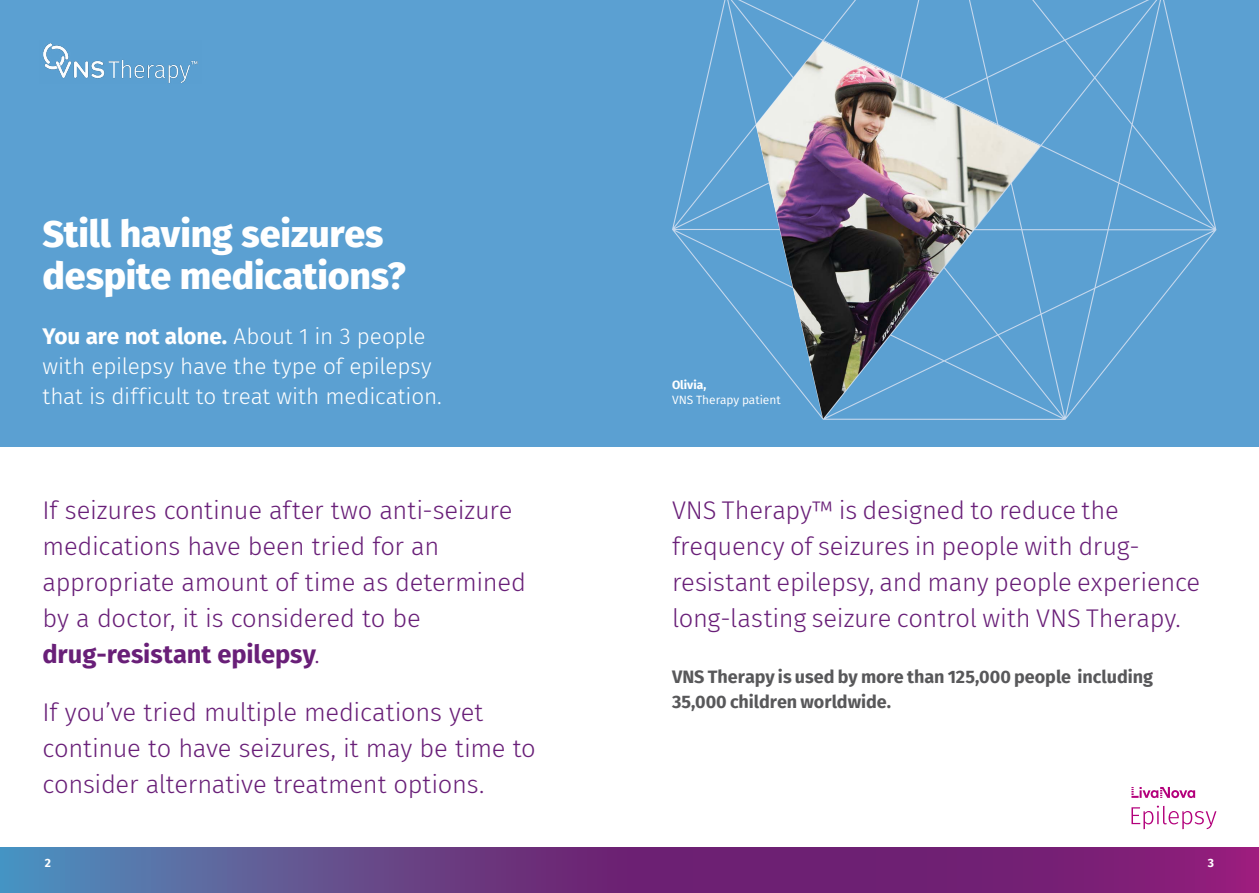
<style>
.page{position:relative;width:1259px;height:893px;background:#fff}
.page>*{position:absolute;margin:0;border:0;box-sizing:border-box;transform-origin:0 0}
.t1{font:800 37.5px/42px "Fira Sans";letter-spacing:-.005em;color:#fff}
.t2{font:300 25.5px/36.2px "Fira Sans";letter-spacing:-.01em;color:#691f78}
.t3{font:300 22.5px/29.7px "Fira Sans";letter-spacing:-.01em;color:#fff}
.t4{font:700 18px/25.5px "Fira Sans";color:#58585a}
.t5{font:12px "Fira Sans";color:#fff}
.t6{font:700 12px "Fira Sans";color:#fff}
.s1{font-weight:700}
</style>
<div class="page">
<svg style="left:0;top:848px;width:1259px;height:45px"></svg>
<div style="left:0;top:0;width:1259px;height:446px;background:#5ba0d2"></div>
<svg style="left:672px;top:0;width:544px;height:420px"></svg>
<svg style="left:1131px;top:787px;width:64px;height:11px"></svg>
<svg style="left:1131px;top:806px;width:85px;height:23px"></svg>
<img style="left:756px;top:41px;width:284px;height:378px">
<img style="left:43px;top:43px;width:155px;height:40px">
<h1 class="t1" style="left:43px;top:209px;width:365px">Still having seizures despite medications?</h1>
<p class="t3" style="left:43px;top:322px;width:401px"><span class="s1">You are not alone.</span> About 1 in 3 people with epilepsy have the type of epilepsy that is difficult to treat with medication.</p>
<p class="t2" style="left:43px;top:492px;width:485px">If seizures continue after two anti-seizure medications have been tried for an appropriate amount of time as determined by a doctor, it is considered to be <span class="s1">drug-resistant epilepsy</span>.</p>
<p class="t2" style="left:43px;top:694px;width:495px">If you’ve tried multiple medications yet continue to have seizures, it may be time to consider alternative treatment options.</p>
<p class="t6" style="left:672px;top:375px;width:36px">Olivia,</p>
<p class="t5" style="left:672px;top:391px;width:110px">VNS Therapy patient</p>
<p class="t2" style="left:672px;top:492px;width:530px">VNS Therapy™ is designed to reduce the frequency of seizures in people with drug&shy;resistant epilepsy, and many people experience long-lasting seizure control with VNS Therapy.</p>
<p class="t4" style="left:672px;top:662px;width:482px">VNS Therapy is used by more than 125,000 people including<br>35,000 children worldwide.</p>
<p class="t6" style="left:45px;top:853px;width:8px">2</p>
<p class="t6" style="left:1208px;top:853px;width:8px">3</p>
</div>
